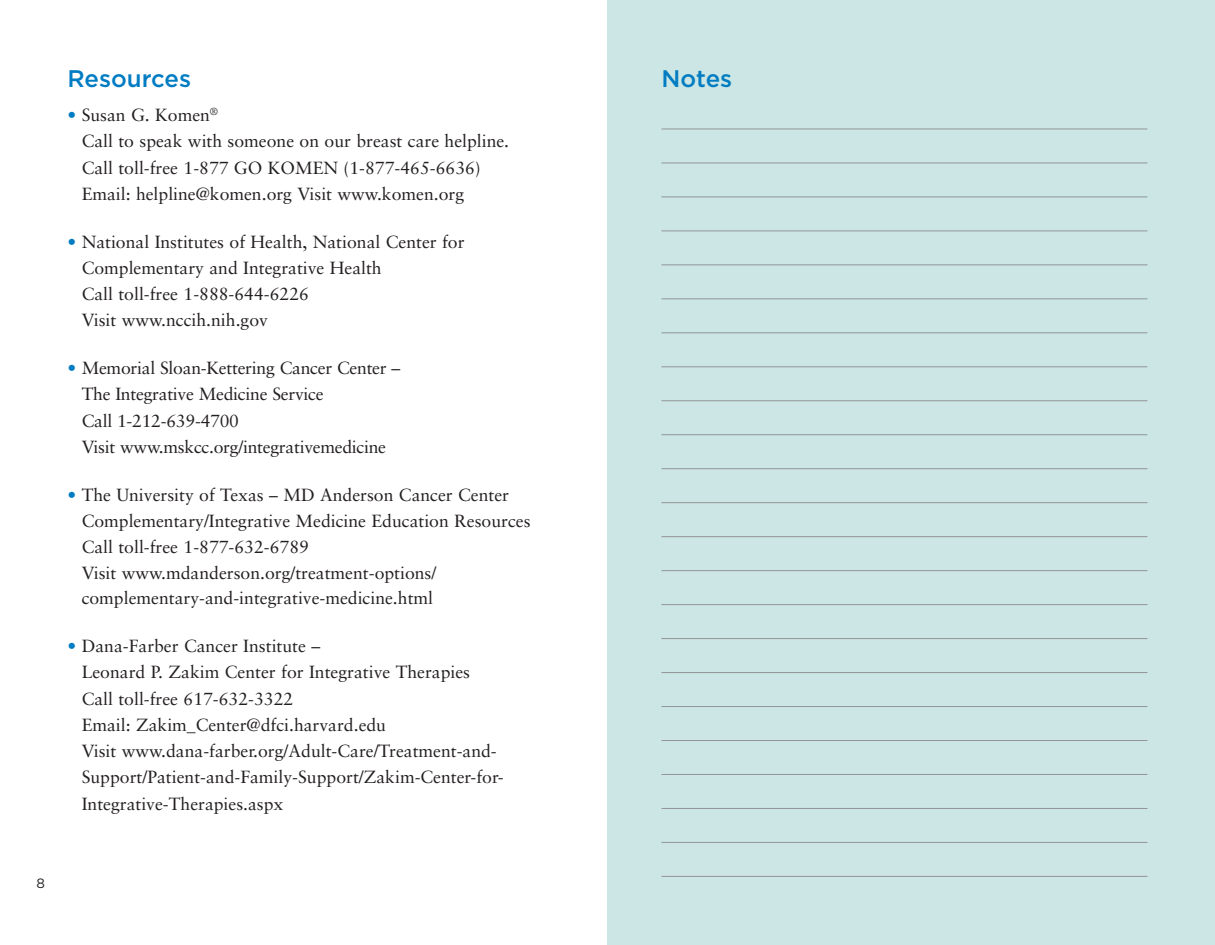
<style>
.page{position:relative;width:1215px;height:945px;background:#fff}
.page>*{position:absolute;margin:0;border:0;box-sizing:border-box;transform-origin:0 0}
.t1{font:500 24px "Gotham";color:#007cc2}
.body{font:17.7px/26.2px "Sabon";color:#231f20}
.t2{font:13.5px "Gotham";color:#231f20}
.s1{color:#007cc2}
</style>
<div class="page">
<div style="left:608px;top:0;width:607px;height:945px;background:#cbe6e4"></div>
<hr style="left:662px;top:129px;width:486px;height:1px;background:#939598">
<hr style="left:662px;top:163px;width:486px;height:1px;background:#939598">
<hr style="left:662px;top:197px;width:486px;height:1px;background:#939598">
<hr style="left:662px;top:231px;width:486px;height:1px;background:#939598">
<hr style="left:662px;top:265px;width:486px;height:1px;background:#939598">
<hr style="left:662px;top:299px;width:486px;height:1px;background:#939598">
<hr style="left:662px;top:333px;width:486px;height:1px;background:#939598">
<hr style="left:662px;top:367px;width:486px;height:1px;background:#939598">
<hr style="left:662px;top:401px;width:486px;height:1px;background:#939598">
<hr style="left:662px;top:434px;width:486px;height:1px;background:#939598">
<hr style="left:662px;top:468px;width:486px;height:1px;background:#939598">
<hr style="left:662px;top:502px;width:486px;height:1px;background:#939598">
<hr style="left:662px;top:536px;width:486px;height:1px;background:#939598">
<hr style="left:662px;top:570px;width:486px;height:1px;background:#939598">
<hr style="left:662px;top:604px;width:486px;height:1px;background:#939598">
<hr style="left:662px;top:638px;width:486px;height:1px;background:#939598">
<hr style="left:662px;top:672px;width:486px;height:1px;background:#939598">
<hr style="left:662px;top:706px;width:486px;height:1px;background:#939598">
<hr style="left:662px;top:740px;width:486px;height:1px;background:#939598">
<hr style="left:662px;top:774px;width:486px;height:1px;background:#939598">
<hr style="left:662px;top:808px;width:486px;height:1px;background:#939598">
<hr style="left:662px;top:842px;width:486px;height:1px;background:#939598">
<hr style="left:662px;top:876px;width:486px;height:1px;background:#939598">
<p class="t1" style="left:68px;top:65px;width:125px">Resources</p>
<p class="body" style="left:82px;top:102px;width:429px;text-indent:-14px"><span class="s1">•</span> Susan G. Komen<sup>®<br></sup>Call to speak with someone on our breast care helpline.<br>Call toll-free 1-877 GO KOMEN (1-877-465-6636)<br>Email: helpline@komen.org Visit www.komen.org</p>
<p class="body" style="left:82px;top:228px;width:384px;text-indent:-14px"><span class="s1">•</span> National Institutes of Health, National Center for Complementary and Integrative Health<br>Call toll-free 1-888-644-6226<br>Visit www.nccih.nih.gov</p>
<p class="body" style="left:82px;top:355px;width:320px;text-indent:-14px"><span class="s1">•</span> Memorial Sloan-Kettering Cancer Center – The Integrative Medicine Service<br>Call 1-212-639-4700<br>Visit www.mskcc.org/integrativemedicine</p>
<p class="body" style="left:82px;top:482px;width:450px;line-height:25.8px;text-indent:-14px"><span class="s1">•</span> The University of Texas – MD Anderson Cancer Center Complementary/Integrative Medicine Education Resources Call toll-free 1-877-632-6789<br>Visit www.mdanderson.org/treatment-options/ complementary-and-integrative-medicine.html</p>
<p class="body" style="left:82px;top:633px;width:424px;text-indent:-14px"><span class="s1">•</span> Dana-Farber Cancer Institute –<br>Leonard P. Zakim Center for Integrative Therapies Call toll-free 617-632-3322<br>Email: Zakim_Center@dfci.harvard.edu<br>Visit www.dana-farber.org/Adult-Care/Treatment-and-Support/Patient-and-Family-Support/Zakim-Center-for-Integrative-Therapies.aspx</p>
<p class="t2" style="left:37px;top:876px;width:10px">8</p>
<p class="t1" style="left:662px;top:65px;width:72px">Notes</p>
</div>
